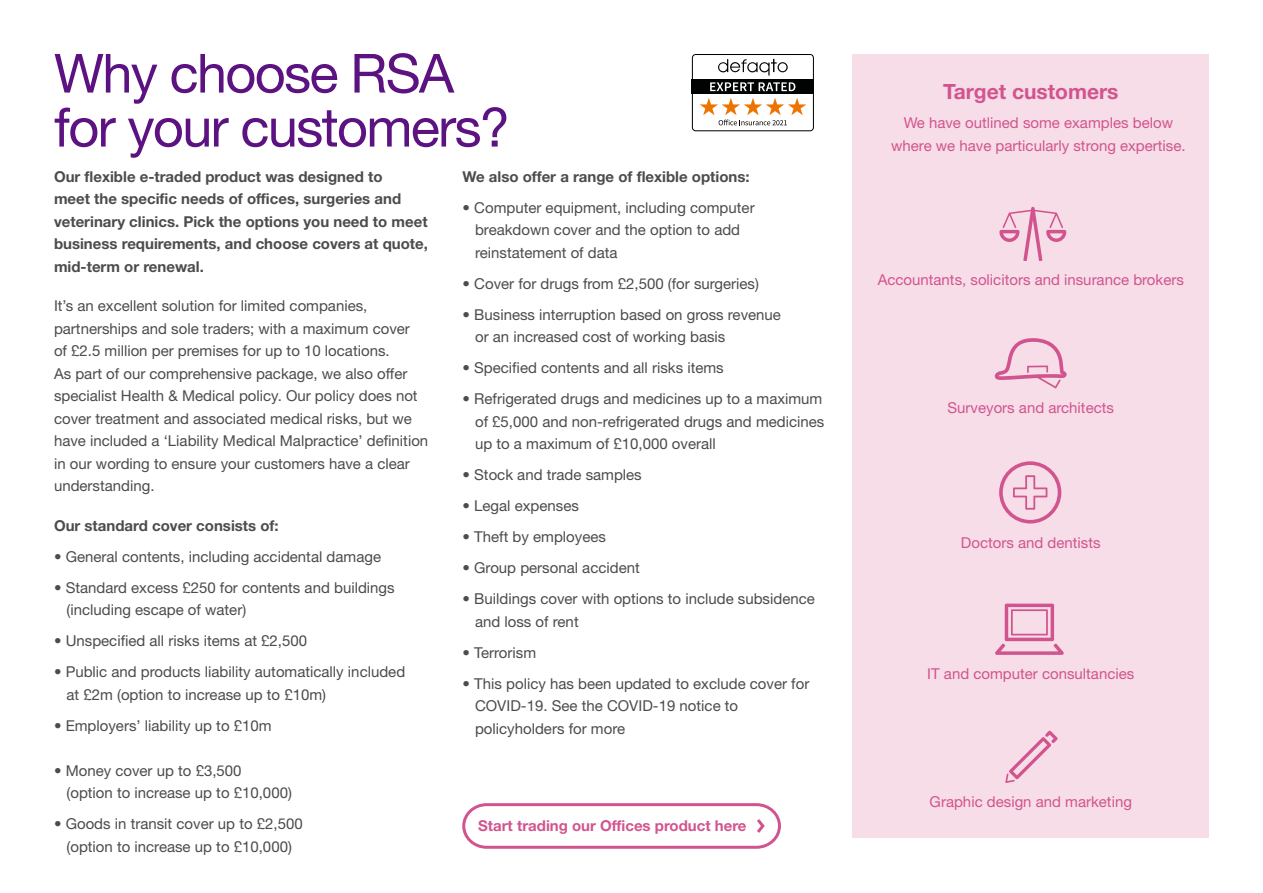
<style>
.page{position:relative;width:1263px;height:893px;background:#fff}
.page>*{position:absolute;margin:0;border:0;box-sizing:border-box;transform-origin:0 0}
.t1{font:54px/54px "Helvetica Neue LT Pro";letter-spacing:-.03em;color:#5c1280}
.t2{font:700 21px "Helvetica Neue LT Pro";color:#d2548e}
.t3{font:15px/22.5px "Helvetica Neue LT Pro";color:#4d4b4c}
.t4{font:700 15px/22.5px "Helvetica Neue LT Pro";color:#4d4b4c}
.t5{font:15px/22.5px "Helvetica Neue LT Pro";color:#d2548e;text-align:center}
.t6{font:700 15px "Helvetica Neue LT Pro";color:#d2548e}
</style>
<div class="page">
<div style="left:853px;top:54px;width:356px;height:783px;background:#f6dde8"></div>
<svg style="left:462px;top:803px;width:319px;height:46px"></svg>
<svg style="left:999px;top:207px;width:67px;height:54px"></svg>
<svg style="left:995px;top:338px;width:71px;height:51px"></svg>
<svg style="left:999px;top:461px;width:62px;height:62px"></svg>
<svg style="left:995px;top:604px;width:69px;height:51px"></svg>
<svg style="left:1005px;top:731px;width:53px;height:52px"></svg>
<svg style="left:692px;top:54px;width:122px;height:77px"></svg>
<h1 class="t1" style="left:54px;top:45px;width:457px">Why choose RSA for your customers?</h1>
<p class="t4" style="left:54px;top:165px;width:375px">Our flexible e-traded product was designed to<br>meet the specific needs of offices, surgeries and veterinary clinics. Pick the options you need to meet business requirements, and choose covers at quote, mid-term or renewal.</p>
<p class="t3" style="left:54px;top:294px;width:376px">It’s an excellent solution for limited companies, partnerships and sole traders; with a maximum cover<br>of £2.5 million per premises for up to 10 locations.<br>As part of our comprehensive package, we also offer specialist Health &amp; Medical policy. Our policy does not cover treatment and associated medical risks, but we have included a ‘Liability Medical Malpractice’ definition in our wording to ensure your customers have a clear understanding.</p>
<p class="t4" style="left:54px;top:514px;width:226px">Our standard cover consists of:</p>
<p class="t3" style="left:54px;top:545px;width:329px">• General contents, including accidental damage</p>
<p class="t3" style="left:67px;top:576px;width:330px;text-indent:-13px">• Standard excess £250 for contents and buildings (including escape of water)</p>
<p class="t3" style="left:54px;top:629px;width:255px">• Unspecified all risks items at £2,500</p>
<p class="t3" style="left:67px;top:660px;width:340px;text-indent:-13px">• Public and products liability automatically included at £2m (option to increase up to £10m)</p>
<p class="t3" style="left:54px;top:714px;width:219px">• Employers’ liability up to £10m</p>
<p class="t3" style="left:67px;top:759px;width:227px;text-indent:-13px">• Money cover up to £3,500<br>(option to increase up to £10,000)</p>
<p class="t3" style="left:54px;top:812px;width:250px;text-align:center">• Goods in transit cover up to £2,500 (option to increase up to £10,000)</p>
<p class="t4" style="left:463px;top:165px;width:289px">We also offer a range of flexible options:</p>
<p class="t3" style="left:475px;top:196px;width:281px;text-indent:-13px">• Computer equipment, including computer breakdown cover and the option to add reinstatement of data</p>
<p class="t3" style="left:463px;top:272px;width:298px">• Cover for drugs from £2,500 (for surgeries)</p>
<p class="t3" style="left:475px;top:303px;width:307px;text-indent:-13px">• Business interruption based on gross revenue or an increased cost of working basis</p>
<p class="t3" style="left:463px;top:356px;width:263px">• Specified contents and all risks items</p>
<p class="t3" style="left:475px;top:387px;width:351px;text-indent:-13px">• Refrigerated drugs and medicines up to a maximum of £5,000 and non-refrigerated drugs and medicines up to a maximum of £10,000 overall</p>
<p class="t3" style="left:463px;top:463px;width:181px">• Stock and trade samples</p>
<p class="t3" style="left:463px;top:494px;width:118px">• Legal expenses</p>
<p class="t3" style="left:463px;top:525px;width:145px">• Theft by employees</p>
<p class="t3" style="left:463px;top:556px;width:179px">• Group personal accident</p>
<p class="t3" style="left:475px;top:587px;width:341px;text-indent:-13px">• Buildings cover with options to include subsidence and loss of rent</p>
<p class="t3" style="left:463px;top:641px;width:75px">• Terrorism</p>
<p class="t3" style="left:475px;top:672px;width:336px;text-indent:-13px">• This policy has been updated to exclude cover for<br>COVID-19. See the COVID-19 notice to policyholders for more</p>
<p class="t6" style="left:478px;top:817px;width:270px">Start trading our Offices product here</p>
<h2 class="t2" style="left:943px;top:78px;width:177px">Target customers</h2>
<p class="t5" style="left:891px;top:111px;width:296px">We have outlined some examples below where we have particularly strong expertise.</p>
<p class="t5" style="left:878px;top:268px;width:308px">Accountants, solicitors and insurance brokers</p>
<p class="t5" style="left:947px;top:396px;width:168px">Surveyors and architects</p>
<p class="t5" style="left:961px;top:531px;width:141px">Doctors and dentists</p>
<p class="t5" style="left:927px;top:662px;width:208px">IT and computer consultancies</p>
<p class="t5" style="left:930px;top:790px;width:204px">Graphic design and marketing</p>
</div>
